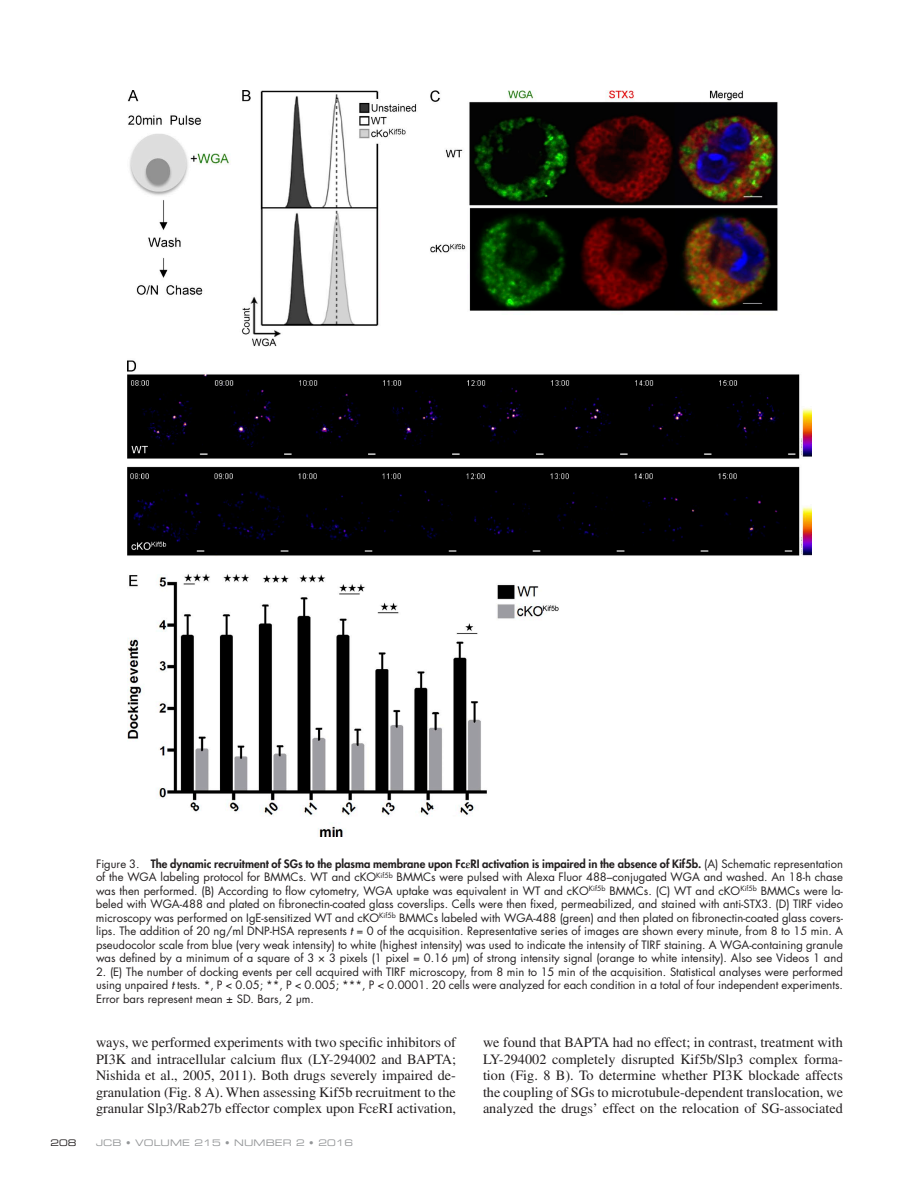
<style>
.page{position:relative;width:918px;height:1188px;background:#fff}
.page>*{position:absolute;margin:0;border:0;box-sizing:border-box;transform-origin:0 0}
.t1{font:14.25px/16.5px "Times LT Std";color:#231f20;text-align:justify}
.t2{font:11.25px/13.5px "Futura Std";color:#231f20;text-align:justify}
.t3{font:9px "Eurostile LT Std Ex 2";letter-spacing:.01em;color:#949698}
.t4{font:9px "Eurostile LT Std Ex 2";color:#231f20}
.s1{font-weight:800}
.s2{font-family:"STIX General";font-weight:700}
.s3{font-weight:500;font-style:italic}
.s4{font-family:"STIX General"}
</style>
<div class="page">
<img style="left:128px;top:90px;width:684px;height:746px">
<p class="t2" style="left:96px;top:857px;width:749px">Figure 3. <span class="s1">The dynamic recruitment of SGs to the plasma membrane upon Fc</span><span class="s2">ε</span><span class="s1">RI activation is impaired in the absence of Kif5b.</span> (A) Schematic representation of the WGA labeling protocol for BMMCs. WT and cKO<sup>Kif5b</sup> BMMCs were pulsed with Alexa Fluor 488–conjugated WGA and washed. An 18-h chase was then performed. (B) According to flow cytometry, WGA uptake was equivalent in WT and cKO<sup>Kif5b</sup> BMMCs. (C) WT and cKO<sup>Kif5b</sup> BMMCs were la&shy;beled with WGA-488 and plated on fibronectin-coated glass coverslips. Cells were then fixed, permeabilized, and stained with anti-STX3. (D) TIRF video microscopy was performed on IgE-sensitized WT and cKO<sup>Kif5b</sup> BMMCs labeled with WGA-488 (green) and then plated on fibronectin-coated glass covers&shy;lips. The addition of 20 ng/ml DNP-HSA represents <span class="s3">t</span> = 0 of the acquisition. Representative series of images are shown every minute, from 8 to 15 min. A pseudocolor scale from blue (very weak intensity) to white (highest intensity) was used to indicate the intensity of TIRF staining. A WGA-containing granule was defined by a minimum of a square of 3 × 3 pixels (1 pixel = 0.16 µm) of strong intensity signal (orange to white intensity). Also see Videos 1 and</p>
<p class="t2" style="left:96px;top:965px;width:749px">2. (E) The number of docking events per cell acquired with TIRF microscopy, from 8 min to 15 min of the acquisition. Statistical analyses were performed using unpaired <span class="s3">t</span> tests. *, P &lt; 0.05; **, P &lt; 0.005; ***, P &lt; 0.0001. 20 cells were analyzed for each condition in a total of four independent experiments.<br>Error bars represent mean ± SD. Bars, 2 µm.</p>
<p class="t1" style="left:96px;top:1034px;width:362px">ways, we performed experiments with two specific inhibitors of PI3K and intracellular calcium flux (LY-294002 and BAPTA; Nishida et al., 2005, 2011). Both drugs severely impaired de&shy;granulation (Fig. 8 A). When assessing Kif5b recruitment to the granular Slp3/Rab27b effector complex upon Fc<span class="s4">ε</span>RI activation,</p>
<p class="t1" style="left:483px;top:1034px;width:362px">we found that BAPTA had no effect; in contrast, treatment with LY-294002 completely disrupted Kif5b/Slp3 complex forma&shy;tion (Fig. 8 B). To determine whether PI3K blockade affects the coupling of SGs to microtubule-dependent translocation, we analyzed the drugs’ effect on the relocation of SG-associated</p>
<p class="t4" style="left:50px;top:1136px;width:28px">208</p>
<p class="t3" style="left:96px;top:1136px;width:259px">JCB • VOLUME 215 • NUMBER 2 • 2016</p>
</div>
